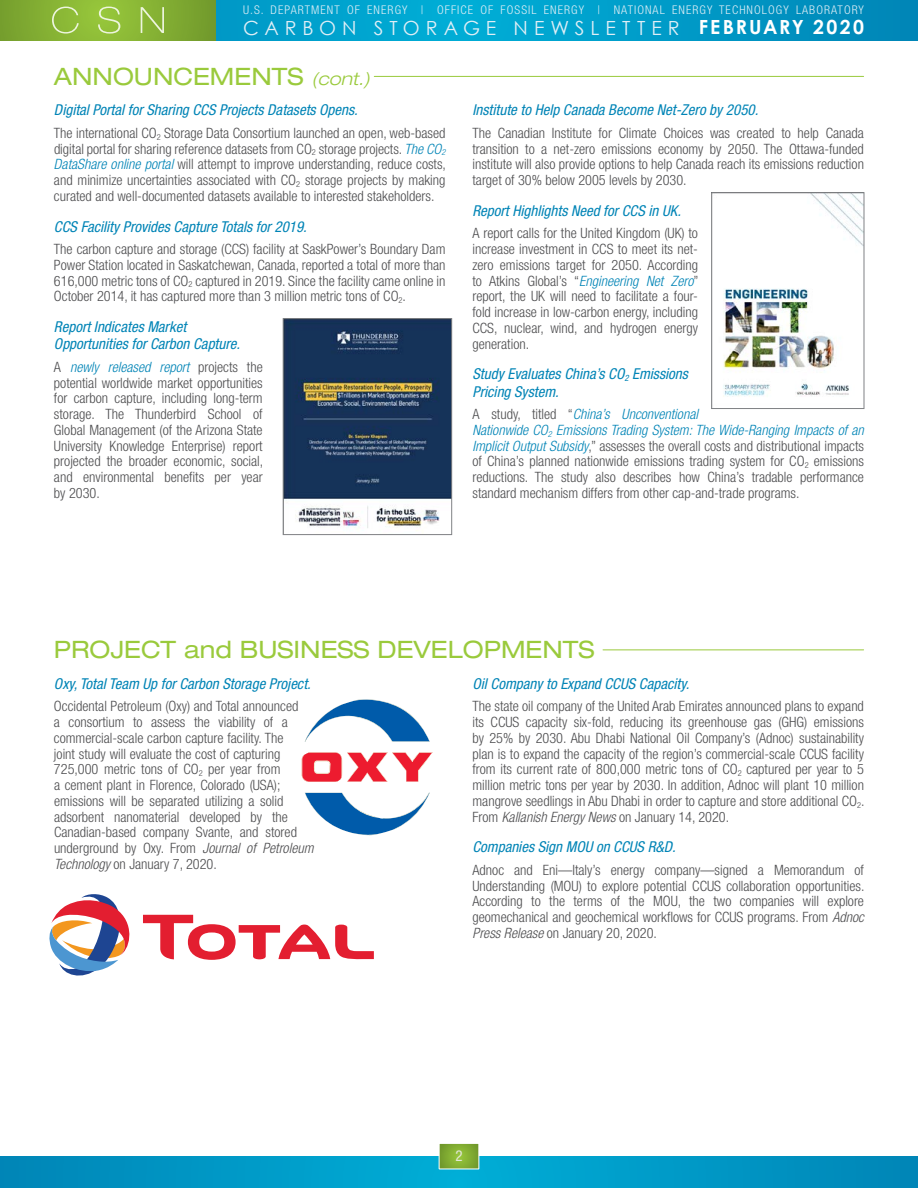
<style>
.page{position:relative;width:918px;height:1188px;background:#fff}
.page>*{position:absolute;margin:0;border:0;box-sizing:border-box;transform-origin:0 0}
.t1{font:expanded 24px "Helvetica Neue LT Std";color:#9aca3c}
.t2{font:19.5px "Century Gothic";letter-spacing:.305em;color:#dfeef6}
.t3{font:700 19.5px "Century Gothic";letter-spacing:.105em;color:#fff}
.t4{font:italic condensed 15px/17.2px "Helvetica Neue";color:#0084b6}
.t5{font:condensed 15px "Helvetica Neue LT Std";color:#e3e6d8}
.t6{font:300 condensed 14.25px/15.8px "Helvetica Neue LT Std";color:#4d4d4f;text-align:justify}
.t7{font:300 condensed 12px "Helvetica Neue LT Std";letter-spacing:.09em;color:#dfeef6}
.s1{font-weight:300;font-style:italic;font-size:18px}
.s2{font-style:italic;color:#0084b6}
.s3{font-style:italic}
</style>
<div class="page">
<svg style="left:216px;top:0;width:702px;height:40px;background:#009cc9"></svg>
<svg style="left:0;top:0;width:216px;height:40px;background:#80ab31"></svg>
<svg style="left:0;top:1156px;width:918px;height:32px;background:#0098c6"></svg>
<svg style="left:52px;top:7px;width:112px;height:27px;background:#9ac34c"></svg>
<svg style="left:439px;top:1143px;width:40px;height:26px"></svg>
<div style="left:439px;top:1143px;width:40px;height:26px;border:1px solid #fff"></div>
<hr style="left:603px;top:650px;width:261px;height:1px;background:#9aca3c">
<hr style="left:374px;top:76px;width:490px;height:1px;background:#9aca3c">
<svg style="left:305px;top:792px;width:125px;height:44px"></svg>
<svg style="left:304px;top:699px;width:126px;height:43px"></svg>
<svg style="left:301px;top:752px;width:132px;height:30px"></svg>
<svg style="left:143px;top:915px;width:231px;height:45px"></svg>
<svg style="left:49px;top:894px;width:81px;height:82px"></svg>
<img style="left:723px;top:194px;width:139px;height:203px">
<div style="left:712px;top:192px;width:152px;height:217px;border:1px solid #808285"></div>
<img style="left:285px;top:320px;width:165px;height:211px">
<div style="left:283px;top:318px;width:169px;height:217px;border:1px solid #808285"></div>
<p class="t7" style="left:243px;top:3px;width:622px">U.S. DEPARTMENT OF ENERGY | OFFICE OF FOSSIL ENERGY | NATIONAL ENERGY TECHNOLOGY LABORATORY</p>
<h2 class="t3" style="left:699px;top:15px;width:167px">FEBRUARY 2020</h2>
<h2 class="t2" style="left:243px;top:16px;width:438px">CARBON STORAGE NEWSLETTER</h2>
<h1 class="t1" style="left:54px;top:62px;width:317px">ANNOUNCEMENTS <span class="s1">(cont.)</span></h1>
<p class="t4" style="left:54px;top:101px;width:305px">Digital Portal for Sharing CCS Projects Datasets Opens.</p>
<p class="t6" style="left:54px;top:125px;width:394px">The international CO<sub>2</sub> Storage Data Consortium launched an open, web-based digital portal for sharing reference datasets from CO<sub>2</sub> storage projects. <span class="s2">The CO</span><sub>2<br></sub><span class="s2">DataShare online portal</span> will attempt to improve understanding, reduce costs, and minimize uncertainties associated with CO<sub>2</sub> storage projects by making curated and well-documented datasets available to interested stakeholders.</p>
<p class="t4" style="left:54px;top:218px;width:254px">CCS Facility Provides Capture Totals for 2019.</p>
<p class="t6" style="left:54px;top:241px;width:393px">The carbon capture and storage (CCS) facility at SaskPower’s Boundary Dam Power Station located in Saskatchewan, Canada, reported a total of more than 616,000 metric tons of CO<sub>2</sub> captured in 2019. Since the facility came online in October 2014, it has captured more than 3 million metric tons of CO<sub>2</sub>.</p>
<p class="t4" style="left:54px;top:318px;width:188px">Report Indicates Market<br>Opportunities for Carbon Capture.</p>
<p class="t6" style="left:54px;top:359px;width:211px">A <span class="s2">newly released report</span> projects the potential worldwide market opportunities for carbon capture, including long-term storage. The Thunderbird School of Global Management (of the Arizona State University Knowledge Enterprise) report projected the broader economic, social, and environmental benefits per year by 2030.</p>
<p class="t4" style="left:472px;top:101px;width:287px">Institute to Help Canada Become Net-Zero by 2050.</p>
<p class="t6" style="left:472px;top:125px;width:393px">The Canadian Institute for Climate Choices was created to help Canada transition to a net-zero emissions economy by 2050. The Ottawa-funded institute will also provide options to help Canada reach its emissions reduction target of 30% below 2005 levels by 2030.</p>
<p class="t4" style="left:472px;top:202px;width:210px">Report Highlights Need for CCS in UK.</p>
<p class="t6" style="left:472px;top:225px;width:228px">A report calls for the United Kingdom (UK) to increase investment in CCS to meet its net&shy;zero emissions target for 2050. According to Atkins Global’s “<span class="s2">Engineering Net Zero</span>” report, the UK will need to facilitate a four&shy;fold increase in low-carbon energy, including CCS, nuclear, wind, and hydrogen energy generation.</p>
<p class="t4" style="left:472px;top:365px;width:217px">Study Evaluates China’s CO<sub>2</sub> Emissions<br>Pricing System.</p>
<p class="t6" style="left:472px;top:406px;width:393px;text-align:left">A study, titled “<span class="s2">China’s Unconventional<br>Nationwide CO</span><sub>2</sub> <span class="s2">Emissions Trading System: The Wide-Ranging Impacts of an Implicit Output Subsidy</span>,” assesses the overall costs and distributional impacts of China’s planned nationwide emissions trading system for CO<sub>2</sub> emissions reductions. The study also describes how China’s tradable performance standard mechanism differs from other cap-and-trade programs.</p>
<h1 class="t1" style="left:54px;top:635px;width:542px">PROJECT and BUSINESS DEVELOPMENTS</h1>
<p class="t4" style="left:54px;top:675px;width:258px">Oxy, Total Team Up for Carbon Storage Project.</p>
<p class="t6" style="left:54px;top:698px;width:261px;text-align:left">Occidental Petroleum (Oxy) and Total announced<br>a consortium to assess the viability of a commercial-scale carbon capture facility. The<br>joint study will evaluate the cost of capturing 725,000 metric tons of CO<sub>2</sub> per year from<br>a cement plant in Florence, Colorado (USA); emissions will be separated utilizing a solid adsorbent nanomaterial developed by the Canadian-based company Svante, and stored underground by Oxy. From <span class="s3">Journal of Petroleum Technology</span> on January 7, 2020.</p>
<p class="t4" style="left:472px;top:675px;width:218px">Oil Company to Expand CCUS Capacity.</p>
<p class="t6" style="left:472px;top:698px;width:394px">The state oil company of the United Arab Emirates announced plans to expand its CCUS capacity six-fold, reducing its greenhouse gas (GHG) emissions by 25% by 2030. Abu Dhabi National Oil Company’s (Adnoc) sustainability plan is to expand the capacity of the region’s commercial-scale CCUS facility from its current rate of 800,000 metric tons of CO<sub>2</sub> captured per year to 5 million metric tons per year by 2030. In addition, Adnoc will plant 10 million mangrove seedlings in Abu Dhabi in order to capture and store additional CO<sub>2</sub>.<br>From <span class="s3">Kallanish Energy News</span> on January 14, 2020.</p>
<p class="t4" style="left:472px;top:838px;width:205px">Companies Sign MOU on CCUS R&amp;D.</p>
<p class="t6" style="left:472px;top:862px;width:394px">Adnoc and Eni—Italy’s energy company—signed a Memorandum of Understanding (MOU) to explore potential CCUS collaboration opportunities.<br>According to the terms of the MOU, the two companies will explore geomechanical and geochemical workflows for CCUS programs. From <span class="s3">Adnoc Press Release</span> on January 20, 2020.</p>
<p class="t5" style="left:455px;top:1147px;width:9px">2</p>
</div>
